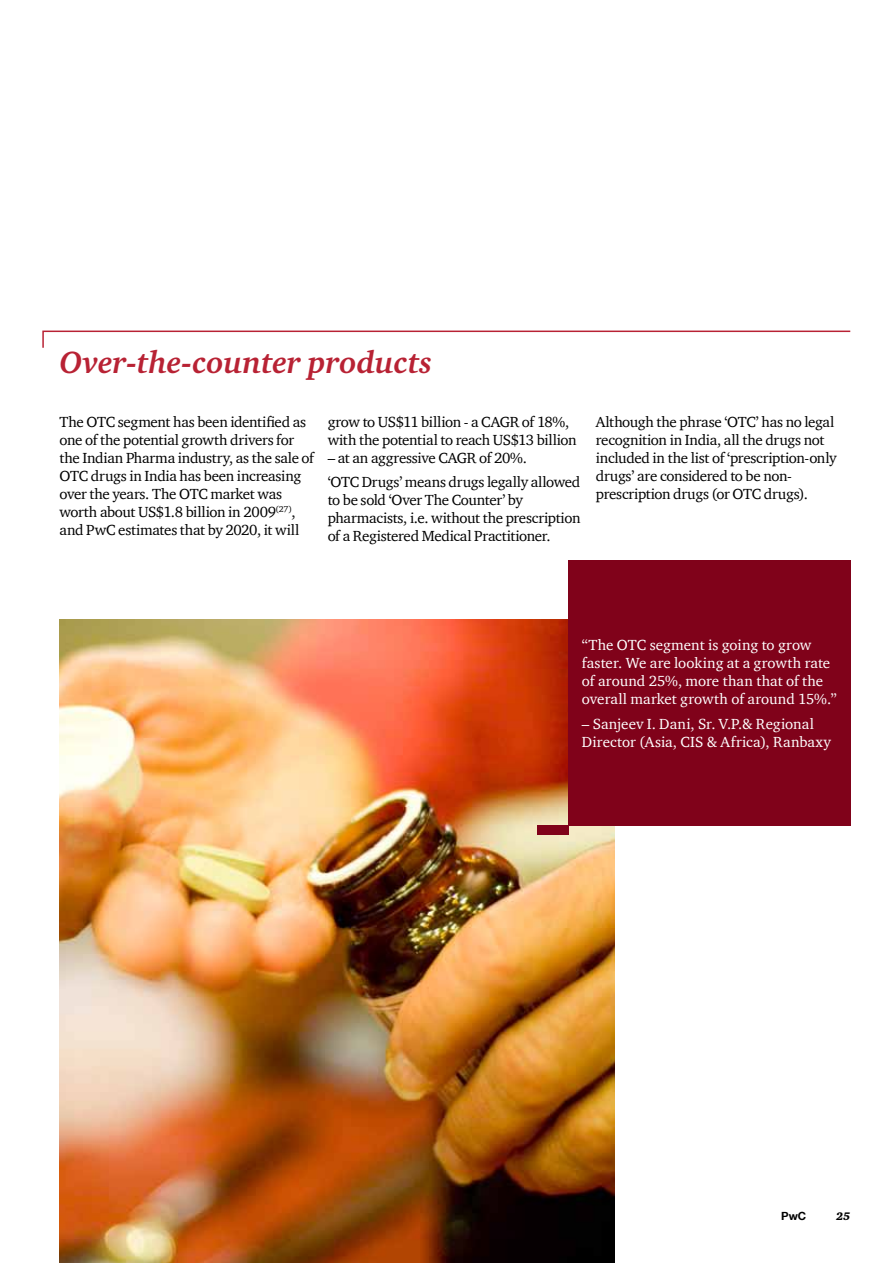
<style>
.page{position:relative;width:893px;height:1263px;background:#fff}
.page>*{position:absolute;margin:0;border:0;box-sizing:border-box;transform-origin:0 0}
.t1{font:italic 700 31.5px "Charter ITC Pro";color:#b82234}
.t2{font:15px/18px "ITC Charter Com";letter-spacing:-.02em;color:#000}
.t3{font:15px/18px "ITC Charter Com";letter-spacing:.005em;color:#fff}
.t4{font:700 11.25px "Helvetica Neue LT";color:#000}
.t5{font:italic 900 11.25px "Charter ITC Pro";color:#000}
</style>
<div class="page">
<img style="left:59px;top:619px;width:556px;height:644px">
<div style="left:537px;top:826px;width:31px;height:9px;background:#80021a"></div>
<div style="left:568px;top:561px;width:282px;height:265px;background:#80021a"></div>
<svg style="left:42px;top:330px;width:809px;height:18px"></svg>
<h1 class="t1" style="left:59px;top:342px;width:374px">Over-the-counter products</h1>
<p class="t2" style="left:60px;top:412px;width:256px">The OTC segment has been identified as one of the potential growth drivers for the Indian Pharma industry, as the sale of OTC drugs in India has been increasing over the years. The OTC market was worth about US$1.8 billion in 2009<sup>(27)</sup>, and PwC estimates that by 2020, it will</p>
<p class="t2" style="left:328px;top:412px;width:251px">grow to US$11 billion - a CAGR of 18%, with the potential to reach US$13 billion</p>
<p class="t2" style="left:328px;top:445px;width:254px;line-height:24.8px">– at an aggressive CAGR of 20%.<br>‘OTC Drugs’ means drugs legally allowed</p>
<p class="t2" style="left:328px;top:491px;width:254px">to be sold ‘Over The Counter’ by pharmacists, i.e. without the prescription of a Registered Medical Practitioner.</p>
<p class="t2" style="left:596px;top:412px;width:242px">Although the phrase ‘OTC’ has no legal recognition in India, all the drugs not included in the list of ‘prescription-only drugs’ are considered to be non&shy;prescription drugs (or OTC drugs).</p>
<p class="t3" style="left:582px;top:636px;width:257px">“The OTC segment is going to grow faster. We are looking at a growth rate of around 25%, more than that of the overall market growth of around 15%.”</p>
<p class="t3" style="left:582px;top:715px;width:251px">– Sanjeev I. Dani, Sr. V.P.&amp; Regional<br>Director (Asia, CIS &amp; Africa), Ranbaxy</p>
<p class="t4" style="left:781px;top:1209px;width:27px">PwC</p>
<p class="t5" style="left:836px;top:1210px;width:16px">25</p>
</div>
